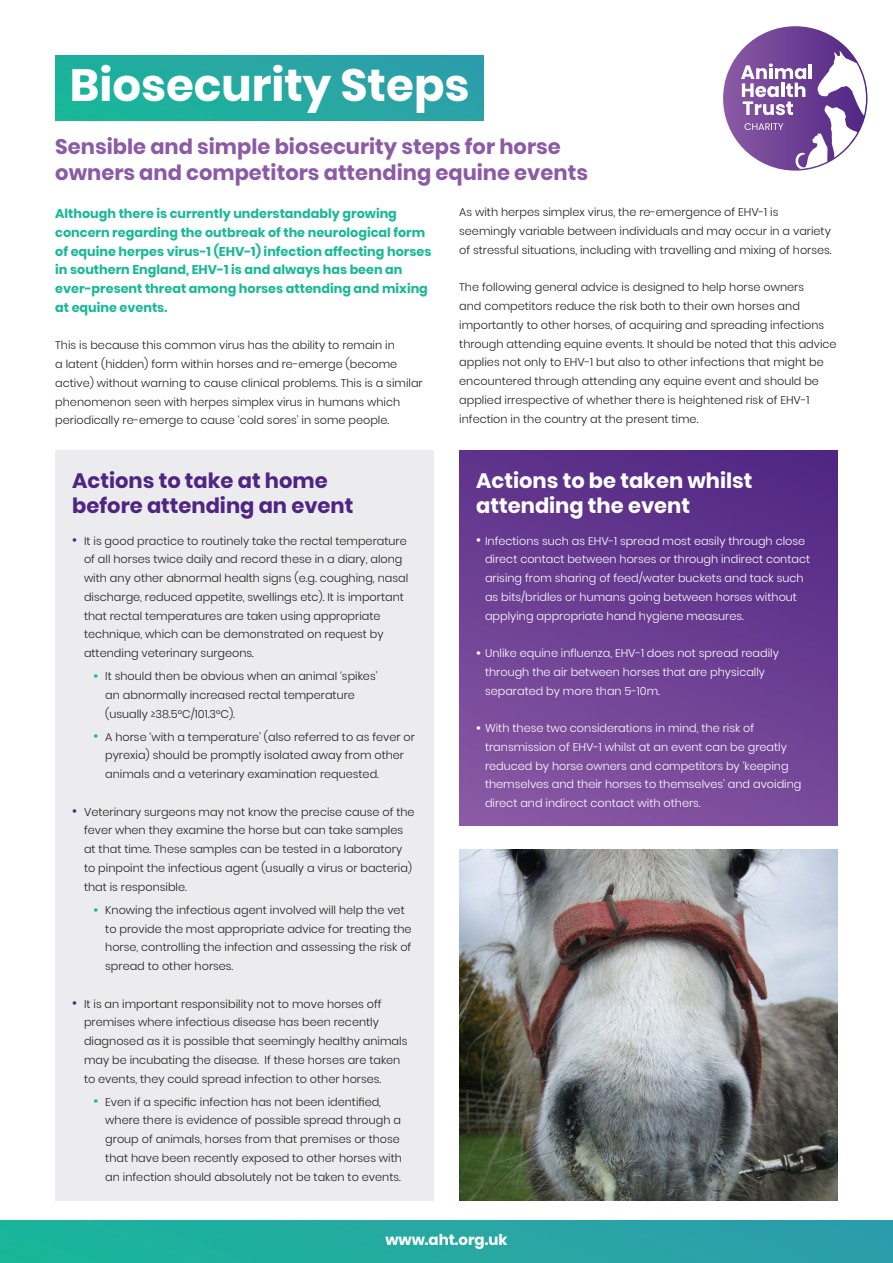
<style>
.page{position:relative;width:893px;height:1263px;background:#fff}
.page>*{position:absolute;margin:0;border:0;box-sizing:border-box;transform-origin:0 0}
.t1{font:700 45px "Poppins";color:#fff}
.t2{font:700 21px/25.5px "Poppins";color:#8c5ba6}
.t3{font:700 21px/25.5px "Poppins";color:#4e2582}
.t4{font:700 21px/25.5px "Poppins";color:#fff}
.t5{font:700 15px "Poppins";color:#fff}
.t6{font:700 12.75px/18.8px "Poppins";color:#19b996}
.t7{font:300 11.25px/18.8px "Poppins";color:#231f20}
.t8{font:300 11.25px/18.8px "Poppins";color:#fff}
.s1{font-size:12px}
.s2{font-size:15px;color:#4e2582}
.s3{font-size:15px;color:#19b996}
.s4{font-size:15px}
</style>
<div class="page">
<div style="left:55px;top:450px;width:379px;height:751px;background:#ececee"></div>
<div style="left:55px;top:55px;width:428px;height:65px;background:linear-gradient(to right,#1bb49a,#2e9eaa)"></div>
<svg style="left:723px;top:26px;width:144px;height:145px"></svg>
<div style="left:0;top:1220px;width:893px;height:43px;background:linear-gradient(to right,#1ab699,#2f9cab)"></div>
<div style="left:459px;top:450px;width:379px;height:375px;background:linear-gradient(to bottom,#552b86,#8253a0)"></div>
<img style="left:459px;top:850px;width:379px;height:351px">
<p class="t1" style="left:70px;top:60px;width:401px">Biosecurity Steps</p>
<p class="t2" style="left:55px;top:134px;width:534px">Sensible and simple biosecurity steps for horse owners and competitors attending equine events</p>
<p class="t6" style="left:55px;top:204px;width:378px">Although there is currently understandably growing concern regarding the outbreak of the neurological form of equine herpes virus-1 (EHV-1) infection affecting horses in southern England, EHV-1 is and always has been an ever-present threat among horses attending and mixing at equine events<span class="s1">.</span></p>
<p class="t7" style="left:55px;top:336px;width:369px">This is because this common virus has the ability to remain in<br>a latent (hidden) form within horses and re-emerge (become active) without warning to cause clinical problems. This is a similar phenomenon seen with herpes simplex virus in humans which periodically re-emerge to cause ‘cold sores’ in some people.</p>
<p class="t3" style="left:72px;top:468px;width:283px">Actions to take at home before attending an event</p>
<p class="t7" style="left:84px;top:531px;width:326px;text-indent:-12px"><span class="s2">•</span> It is good practice to routinely take the rectal temperature of all horses twice daily and record these in a diary, along with any other abnormal health signs (e.g. coughing, nasal discharge, reduced appetite, swellings etc). It is important that rectal temperatures are taken using appropriate technique, which can be demonstrated on request by attending veterinary surgeons.</p>
<p class="t7" style="left:105px;top:667px;width:274px;text-indent:-12px"><span class="s3">•</span> It should then be obvious when an animal ‘spikes’ an abnormally increased rectal temperature (usually ≥38.5°C/101.3°C).</p>
<p class="t7" style="left:105px;top:727px;width:311px;text-indent:-12px"><span class="s3">•</span> A horse ‘with a temperature’ (also referred to as fever or pyrexia) should be promptly isolated away from other animals and a veterinary examination requested.</p>
<p class="t7" style="left:84px;top:802px;width:332px;text-indent:-12px"><span class="s2">•</span> Veterinary surgeons may not know the precise cause of the fever when they examine the horse but can take samples at that time. These samples can be tested in a laboratory to pinpoint the infectious agent (usually a virus or bacteria) that is responsible.</p>
<p class="t7" style="left:105px;top:900px;width:308px;text-indent:-12px"><span class="s3">•</span> Knowing the infectious agent involved will help the vet to provide the most appropriate advice for treating the horse, controlling the infection and assessing the risk of spread to other horses.</p>
<p class="t7" style="left:84px;top:994px;width:325px;text-indent:-12px"><span class="s2">•</span> It is an important responsibility not to move horses off premises where infectious disease has been recently diagnosed as it is possible that seemingly healthy animals may be incubating the disease. If these horses are taken to events, they could spread infection to other horses.</p>
<p class="t7" style="left:105px;top:1092px;width:298px;text-indent:-12px"><span class="s3">•</span> Even if a specific infection has not been identified, where there is evidence of possible spread through a group of animals, horses from that premises or those that have been recently exposed to other horses with an infection should absolutely not be taken to events.</p>
<p class="t7" style="left:459px;top:203px;width:374px">As with herpes simplex virus, the re-emergence of EHV-1 is seemingly variable between individuals and may occur in a variety of stressful situations, including with travelling and mixing of horses.</p>
<p class="t7" style="left:459px;top:278px;width:379px">The following general advice is designed to help horse owners<br>and competitors reduce the risk both to their own horses and importantly to other horses, of acquiring and spreading infections through attending equine events. It should be noted that this advice applies not only to EHV-1 but also to other infections that might be encountered through attending any equine event and should be applied irrespective of whether there is heightened risk of EHV-1 infection in the country at the present time.</p>
<p class="t4" style="left:476px;top:468px;width:278px">Actions to be taken whilst attending the event</p>
<p class="t8" style="left:485px;top:531px;width:327px;text-indent:-9px"><span class="s4">•</span> Infections such as EHV-1 spread most easily through close direct contact between horses or through indirect contact arising from sharing of feed/water buckets and tack such as bits/bridles or humans going between horses without applying appropriate hand hygiene measures.</p>
<p class="t8" style="left:485px;top:644px;width:295px;text-indent:-9px"><span class="s4">•</span> Unlike equine influenza, EHV-1 does not spread readily through the air between horses that are physically separated by more than 5-10m.</p>
<p class="t8" style="left:485px;top:719px;width:318px;text-indent:-9px"><span class="s4">•</span> With these two considerations in mind, the risk of transmission of EHV-1 whilst at an event can be greatly reduced by horse owners and competitors by ‘keeping themselves and their horses to themselves’ and avoiding direct and indirect contact with others.</p>
<p class="t5" style="left:385px;top:1231px;width:124px">www.aht.org.uk</p>
</div>
